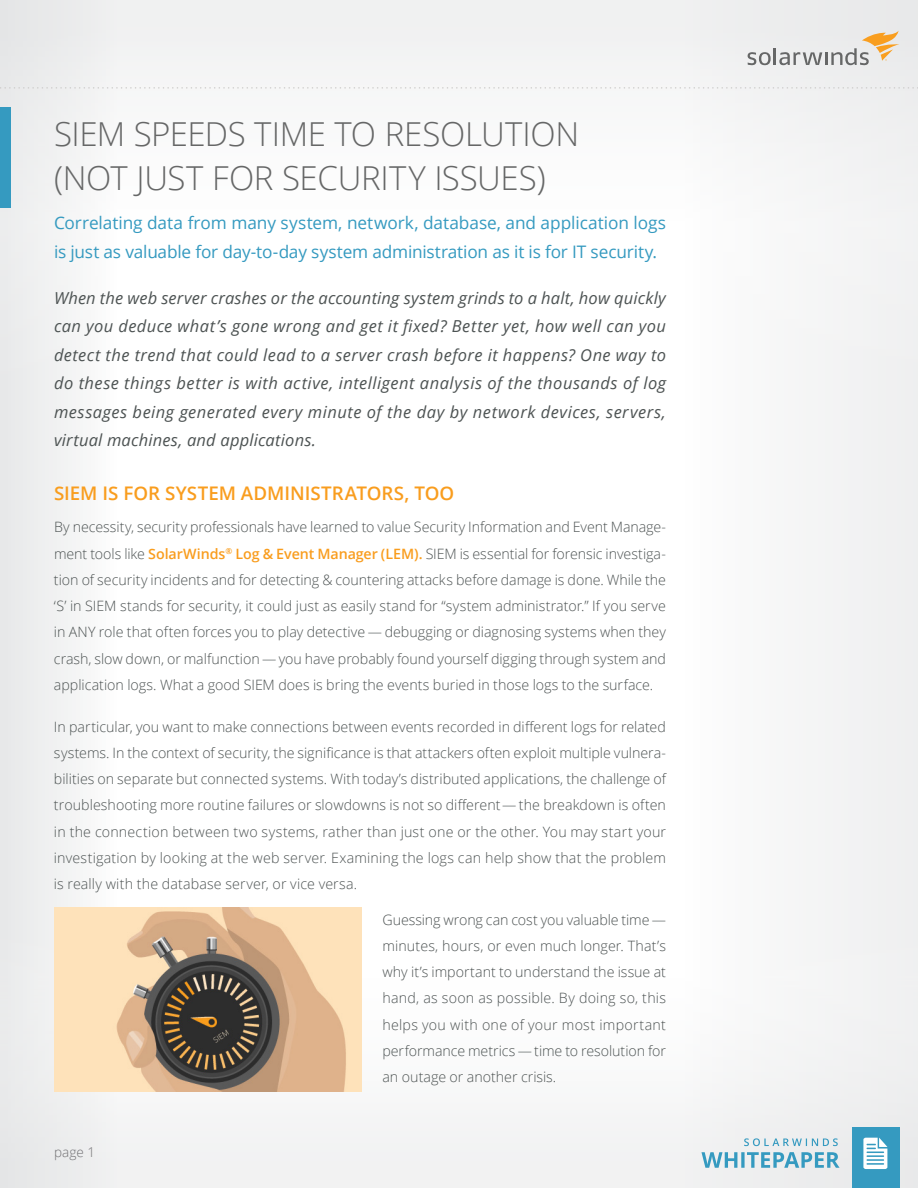
<style>
.page{position:relative;width:918px;height:1188px;background:#fff}
.page>*{position:absolute;margin:0;border:0;box-sizing:border-box;transform-origin:0 0}
.t1{font:300 33px/43.5px "Open Sans";letter-spacing:-.01em;color:#666767}
.t2{font:600 18.75px "Open Sans";color:#f99d1e}
.t3{font:17.25px/28.5px "Open Sans";letter-spacing:-.005em;color:#359ac0}
.t4{font:italic 16.5px/28.5px "Open Sans";letter-spacing:.015em;color:#4d5353;text-align:justify}
.t5{font:300 14.25px/26.2px "Open Sans";color:#4d5353;text-align:justify}
.t6{font:300 13.5px "Open Sans";color:#717073}
.s1{font-weight:600;color:#f99d1e}
</style>
<div class="page">
<div style="left:0;top:0;width:918px;height:1188px;background:linear-gradient(to bottom,#f9f9f9,#f9f9f9)"></div>
<svg style="left:748px;top:31px;width:151px;height:34px;background:#dbd5cd"></svg>
<svg style="left:0;top:87px;width:918px;height:2px"></svg>
<div style="left:852px;top:1128px;width:48px;height:60px;background:#359ac0"></div>
<svg style="left:863px;top:1138px;width:24px;height:31px"></svg>
<svg style="left:701px;top:1152px;width:139px;height:16px;background:#97c6d8"></svg>
<svg style="left:744px;top:1138px;width:94px;height:8px"></svg>
<div style="left:0;top:107px;width:11px;height:101px;background:#359ac0"></div>
<img style="left:54px;top:908px;width:307px;height:183px">
<h1 class="t1" style="left:54px;top:112px;width:527px">SIEM SPEEDS TIME TO RESOLUTION (NOT JUST FOR SECURITY ISSUES)</h1>
<p class="t3" style="left:54px;top:208px;width:613px">Correlating data from many system, network, database, and application logs is just as valuable for day-to-day system administration as it is for IT security.</p>
<p class="t4" style="left:54px;top:283px;width:614px">When the web server crashes or the accounting system grinds to a halt, how quickly can you deduce what’s gone wrong and get it fixed? Better yet, how well can you detect the trend that could lead to a server crash before it happens? One way to do these things better is with active, intelligent analysis of the thousands of log messages being generated every minute of the day by network devices, servers, virtual machines, and applications.</p>
<h2 class="t2" style="left:54px;top:480px;width:402px">SIEM IS FOR SYSTEM ADMINISTRATORS, TOO</h2>
<p class="t5" style="left:54px;top:514px;width:614px">By necessity, security professionals have learned to value Security Information and Event Manage&shy;ment tools like <span class="s1">SolarWinds</span><sup>®</sup> <span class="s1">Log &amp; Event Manager (LEM).</span> SIEM is essential for forensic investiga&shy;tion of security incidents and for detecting &amp; countering attacks before damage is done. While the ‘S’ in SIEM stands for security, it could just as easily stand for “system administrator.” If you serve in ANY role that often forces you to play detective — debugging or diagnosing systems when they crash, slow down, or malfunction — you have probably found yourself digging through system and application logs. What a good SIEM does is bring the events buried in those logs to the surface.</p>
<p class="t5" style="left:54px;top:713px;width:614px">In particular, you want to make connections between events recorded in different logs for related systems. In the context of security, the significance is that attackers often exploit multiple vulnera&shy;bilities on separate but connected systems. With today’s distributed applications, the challenge of troubleshooting more routine failures or slowdowns is not so different— the breakdown is often in the connection between two systems, rather than just one or the other. You may start your investigation by looking at the web server. Examining the logs can help show that the problem is really with the database server, or vice versa.</p>
<p class="t5" style="left:382px;top:906px;width:285px">Guessing wrong can cost you valuable time — minutes, hours, or even much longer. That’s why it’s important to understand the issue at hand, as soon as possible. By doing so, this helps you with one of your most important performance metrics — time to resolution for an outage or another crisis.</p>
<p class="t6" style="left:54px;top:1143px;width:43px">page 1</p>
</div>
